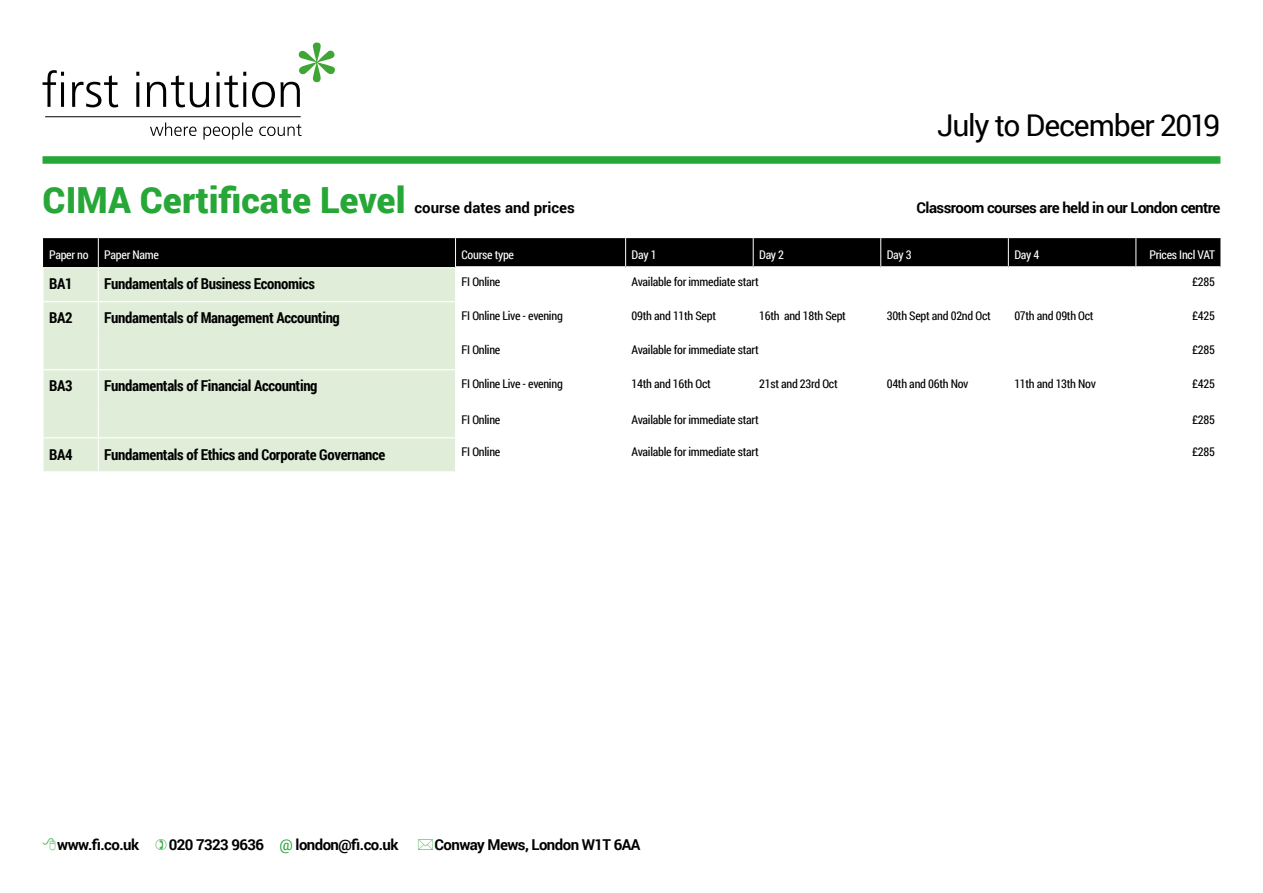
<style>
.page{position:relative;width:1263px;height:893px;background:#fff}
.page>*{position:absolute;margin:0;border:0;box-sizing:border-box;transform-origin:0 0}
.t1{font:900 36px "Roboto";color:#27a737}
.t2{font:30px "Roboto";letter-spacing:-.04em;color:#000}
.t3{font:700 15px "Roboto Condensed";letter-spacing:-.02em;color:#000}
.t4{font:700 15px "Roboto";letter-spacing:-.035em;color:#000}
.t5{font:700 15px "Roboto";color:#000}
.t6{font:12px "Roboto Condensed";letter-spacing:-.02em;color:#000}
.t7{font:12px "Roboto Condensed";letter-spacing:-.02em;color:#fff}
.s1{font-weight:400;color:#27a737}
</style>
<div class="page">
<div style="left:43px;top:156px;width:1177px;height:8px;background:#27a737"></div>
<div style="left:44px;top:268px;width:411px;height:203px;background:#e0eed9"></div>
<div style="left:43px;top:238px;width:1177px;height:30px;background:#000"></div>
<hr style="left:456px;top:266px;width:170px;height:3px;background:#fff">
<hr style="left:626px;top:266px;width:127px;height:3px;background:#fff">
<hr style="left:753px;top:266px;width:128px;height:3px;background:#fff">
<hr style="left:881px;top:266px;width:127px;height:3px;background:#fff">
<hr style="left:1008px;top:266px;width:128px;height:3px;background:#fff">
<hr style="left:1136px;top:266px;width:84px;height:3px;background:#fff">
<hr style="left:98px;top:438px;width:1px;height:33px;background:#fff">
<hr style="left:43px;top:267px;width:55px;height:1px;background:#fff">
<hr style="left:98px;top:267px;width:357px;height:1px;background:#fff">
<hr style="left:98px;top:268px;width:1px;height:33px;background:#fff">
<hr style="left:43px;top:301px;width:55px;height:1px;background:#fff">
<hr style="left:98px;top:301px;width:357px;height:1px;background:#fff">
<hr style="left:98px;top:302px;width:1px;height:34px;background:#fff">
<hr style="left:98px;top:336px;width:1px;height:33px;background:#fff">
<hr style="left:43px;top:369px;width:55px;height:1px;background:#fff">
<hr style="left:98px;top:369px;width:357px;height:1px;background:#fff">
<hr style="left:98px;top:370px;width:1px;height:35px;background:#fff">
<hr style="left:98px;top:405px;width:1px;height:32px;background:#fff">
<hr style="left:43px;top:437px;width:55px;height:1px;background:#fff">
<hr style="left:98px;top:437px;width:357px;height:1px;background:#fff">
<svg style="left:43px;top:43px;width:292px;height:64px"></svg>
<svg style="left:150px;top:123px;width:152px;height:17px"></svg>
<hr style="left:45px;top:116px;width:256px;height:1px;background:#000">
<h1 class="t1" style="left:43px;top:174px;width:364px">CIMA Certificate Level</h1>
<p class="t5" style="left:414px;top:197px;width:162px">course dates and prices</p>
<h2 class="t2" style="left:937px;top:104px;width:285px">July to December 2019</h2>
<p class="t4" style="left:916px;top:197px;width:305px">Classroom courses are held in our London centre</p>
<p class="t7" style="left:49px;top:247px;width:41px">Paper no</p>
<p class="t7" style="left:104px;top:247px;width:56px">Paper Name</p>
<p class="t7" style="left:461px;top:247px;width:54px">Course type</p>
<p class="t7" style="left:632px;top:247px;width:26px">Day 1</p>
<p class="t7" style="left:759px;top:247px;width:26px">Day 2</p>
<p class="t7" style="left:887px;top:247px;width:26px">Day 3</p>
<p class="t7" style="left:1014px;top:247px;width:26px">Day 4</p>
<p class="t7" style="left:1149px;top:247px;width:67px">Prices Incl VAT</p>
<p class="t3" style="left:49px;top:274px;width:25px">BA1</p>
<p class="t3" style="left:104px;top:274px;width:212px">Fundamentals of Business Economics</p>
<p class="t6" style="left:461px;top:274px;width:40px">FI Online</p>
<p class="t6" style="left:632px;top:274px;width:129px">Available for immediate start</p>
<p class="t6" style="left:1192px;top:274px;width:24px">£285</p>
<p class="t3" style="left:49px;top:308px;width:25px">BA2</p>
<p class="t3" style="left:104px;top:308px;width:237px">Fundamentals of Management Accounting</p>
<p class="t6" style="left:461px;top:308px;width:103px">FI Online Live - evening</p>
<p class="t6" style="left:632px;top:308px;width:86px">09th and 11th Sept</p>
<p class="t6" style="left:759px;top:308px;width:88px">16th and 18th Sept</p>
<p class="t6" style="left:887px;top:308px;width:106px">30th Sept and 02nd Oct</p>
<p class="t6" style="left:1014px;top:308px;width:81px">07th and 09th Oct</p>
<p class="t6" style="left:1192px;top:308px;width:24px">£425</p>
<p class="t6" style="left:461px;top:342px;width:40px">FI Online</p>
<p class="t6" style="left:632px;top:342px;width:129px">Available for immediate start</p>
<p class="t6" style="left:1192px;top:342px;width:24px">£285</p>
<p class="t3" style="left:49px;top:376px;width:25px">BA3</p>
<p class="t3" style="left:104px;top:376px;width:215px">Fundamentals of Financial Accounting</p>
<p class="t6" style="left:461px;top:376px;width:103px">FI Online Live - evening</p>
<p class="t6" style="left:632px;top:376px;width:81px">14th and 16th Oct</p>
<p class="t6" style="left:759px;top:376px;width:80px">21st and 23rd Oct</p>
<p class="t6" style="left:887px;top:376px;width:83px">04th and 06th Nov</p>
<p class="t6" style="left:1014px;top:376px;width:83px">11th and 13th Nov</p>
<p class="t6" style="left:1192px;top:376px;width:24px">£425</p>
<p class="t6" style="left:461px;top:411px;width:40px">FI Online</p>
<p class="t6" style="left:632px;top:411px;width:129px">Available for immediate start</p>
<p class="t6" style="left:1192px;top:411px;width:24px">£285</p>
<p class="t3" style="left:49px;top:444px;width:25px">BA4</p>
<p class="t3" style="left:104px;top:444px;width:283px">Fundamentals of Ethics and Corporate Governance</p>
<p class="t6" style="left:461px;top:444px;width:40px">FI Online</p>
<p class="t6" style="left:632px;top:444px;width:129px">Available for immediate start</p>
<p class="t6" style="left:1192px;top:444px;width:24px">£285</p>
<p class="t4" style="left:57px;top:834px;width:83px">www.fi.co.uk</p>
<p class="t4" style="left:169px;top:834px;width:231px">020 7323 9636 <span class="s1">@</span> london@fi.co.uk</p>
<p class="t4" style="left:434px;top:834px;width:207px">Conway Mews, London W1T 6AA</p>
</div>
